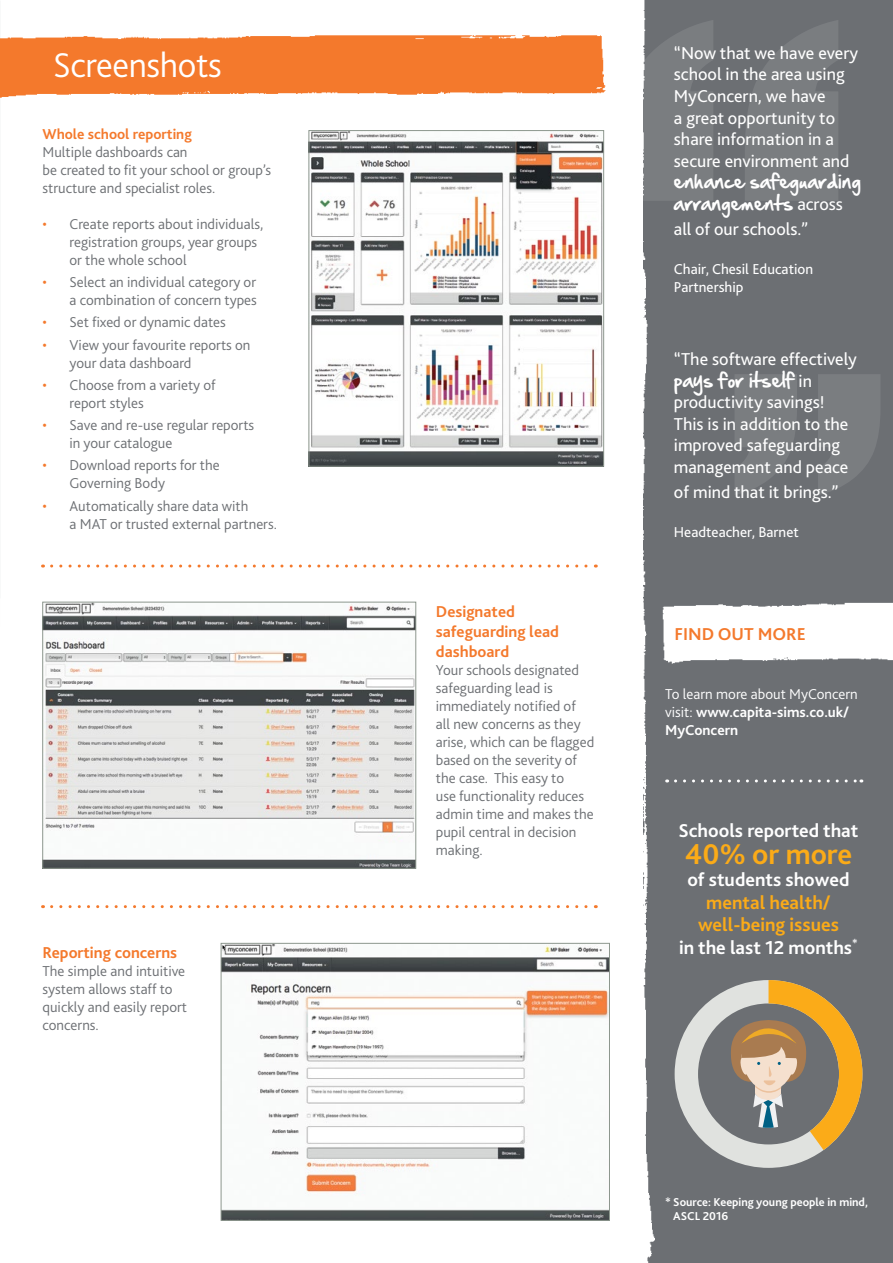
<style>
.page{position:relative;width:893px;height:1263px;background:#fff}
.page>*{position:absolute;margin:0;border:0;box-sizing:border-box;transform-origin:0 0}
.t1{font:300 36px "Bliss 2";letter-spacing:-.01em;color:#fff}
.t2{font:700 30px "Bliss 2";color:#fbab18}
.t3{font:700 19.5px/22.5px "Bliss 2";color:#fbab18;text-align:center}
.t4{font:700 19.5px "Bliss 2";color:#fff}
.t5{font:18px/21.6px "Bliss 2";color:#fff}
.t6{font:18px/21.6px "Hand Of Sean";color:#fff}
.t7{font:700 18px "Bliss 2";color:#f4792c}
.t8{font:700 16.5px/19.8px "Bliss 2";color:#f4792c}
.t9{font:300 15px/18px "Bliss 2";color:#6c6f73}
.t10{font:300 15px/18px "Bliss 2";color:#fff}
.t11{font:15px/18px "Bliss 2";color:#fff}
.t12{font:700 15px "Bliss 2";color:#f4792c}
.t13{font:700 12px/14.4px "Bliss 2";color:#fff}
.s1{color:#f4792c}
.s2{font-family:"Bliss 2"}
.s3{font-weight:700}
.s4{color:#fff}
</style>
<div class="page">
<div style="left:643px;top:0;width:250px;height:1263px;background:#6c6f73"></div>
<img style="left:596px;top:0;width:108px;height:1263px">
<img style="left:642px;top:579px;width:251px;height:109px">
<svg style="left:620px;top:20px;width:218px;height:181px"></svg>
<svg style="left:735px;top:374px;width:145px;height:121px"></svg>
<img style="left:0;top:10px;width:634px;height:100px">
<svg style="left:52px;top:564px;width:544px;height:3px"></svg>
<svg style="left:52px;top:905px;width:544px;height:3px"></svg>
<svg style="left:675px;top:779px;width:187px;height:3px"></svg>
<img style="left:311px;top:132px;width:291px;height:332px">
<div style="left:309px;top:130px;width:295px;height:336px;border:1px solid #8d978e"></div>
<img style="left:45px;top:604px;width:369px;height:262px">
<div style="left:43px;top:602px;width:373px;height:266px;border:1px solid #8d978e"></div>
<img style="left:223px;top:945px;width:385px;height:273px">
<div style="left:221px;top:943px;width:389px;height:277px;border:1px solid #8d978e"></div>
<svg style="left:675px;top:980px;width:187px;height:188px"></svg>
<h1 class="t1" style="left:53px;top:43px;width:170px">Screenshots</h1>
<p class="t12" style="left:43px;top:125px;width:151px">Whole school reporting</p>
<p class="t9" style="left:43px;top:143px;width:230px">Multiple dashboards can<br>be created to fit your school or group’s structure and specialist roles.</p>
<p class="t9" style="left:70px;top:215px;width:195px;text-indent:-27px"><span class="s1">•</span> Create reports about individuals, registration groups, year groups or the whole school</p>
<p class="t9" style="left:43px;top:273px;width:216px;text-align:right"><span class="s1">•</span> Select an individual category or a combination of concern types</p>
<p class="t9" style="left:43px;top:313px;width:185px"><span class="s1">•</span> Set fixed or dynamic dates</p>
<p class="t9" style="left:70px;top:335px;width:182px;text-indent:-27px"><span class="s1">•</span> View your favourite reports on your data dashboard</p>
<p class="t9" style="left:70px;top:376px;width:148px;text-indent:-27px"><span class="s1">•</span> Choose from a variety of report styles</p>
<p class="t9" style="left:70px;top:416px;width:186px;text-indent:-27px"><span class="s1">•</span> Save and re-use regular reports in your catalogue</p>
<p class="t9" style="left:70px;top:456px;width:152px;text-indent:-27px"><span class="s1">•</span> Download reports for the<br>Governing Body</p>
<p class="t9" style="left:70px;top:496px;width:209px;text-indent:-27px"><span class="s1">•</span> Automatically share data with<br>a MAT or trusted external partners.</p>
<p class="t8" style="left:43px;top:942px;width:136px">Reporting concerns</p>
<p class="t9" style="left:43px;top:962px;width:146px">The simple and intuitive system allows staff to quickly and easily report concerns.</p>
<p class="t8" style="left:436px;top:602px;width:125px">Designated safeguarding lead dashboard</p>
<p class="t9" style="left:436px;top:661px;width:160px">Your schools designated safeguarding lead is immediately notified of<br>all new concerns as they arise, which can be flagged based on the severity of the case. This easy to<br>use functionality reduces admin time and makes the pupil central in decision making.</p>
<p class="t5" style="left:674px;top:42px;width:186px">“Now that we have every school in the area using<br>MyConcern, we have<br>a great opportunity to share information in a secure environment and</p>
<p class="t6" style="left:674px;top:170px;width:189px">enhance safeguarding arrangements <span class="s2">across</span></p>
<p class="t5" style="left:674px;top:218px;width:136px">all of our schools.”</p>
<p class="t11" style="left:674px;top:259px;width:141px">Chair, Chesil Education<br>Partnership</p>
<p class="t5" style="left:674px;top:348px;width:185px">“The software effectively</p>
<p class="t6" style="left:674px;top:368px;width:140px">pays for itself <span class="s2">in</span></p>
<p class="t5" style="left:674px;top:391px;width:176px">productivity savings!<br>This is in addition to the improved safeguarding management and peace</p>
<p class="t5" style="left:674px;top:481px;width:166px">of mind that it brings.”</p>
<p class="t11" style="left:674px;top:522px;width:126px">Headteacher, Barnet</p>
<p class="t7" style="left:675px;top:622px;width:133px">FIND OUT MORE</p>
<p class="t10" style="left:665px;top:685px;width:194px">To learn more about MyConcern visit: <span class="s3">www.capita-sims.co.uk/<br>MyConcern</span></p>
<h3 class="t4" style="left:678px;top:818px;width:181px">Schools reported that</h3>
<h2 class="t2" style="left:685px;top:835px;width:169px">40% or more</h2>
<h3 class="t4" style="left:687px;top:867px;width:164px">of students showed</h3>
<h3 class="t3" style="left:679px;top:890px;width:180px">mental health/ well-being issues<br><span class="s4">in the last 12 months</span><sup>*</sup></h3>
<p class="t13" style="left:673px;top:1194px;width:196px;text-indent:-8px">* Source: Keeping young people in mind,<br>ASCL 2016</p>
</div>
